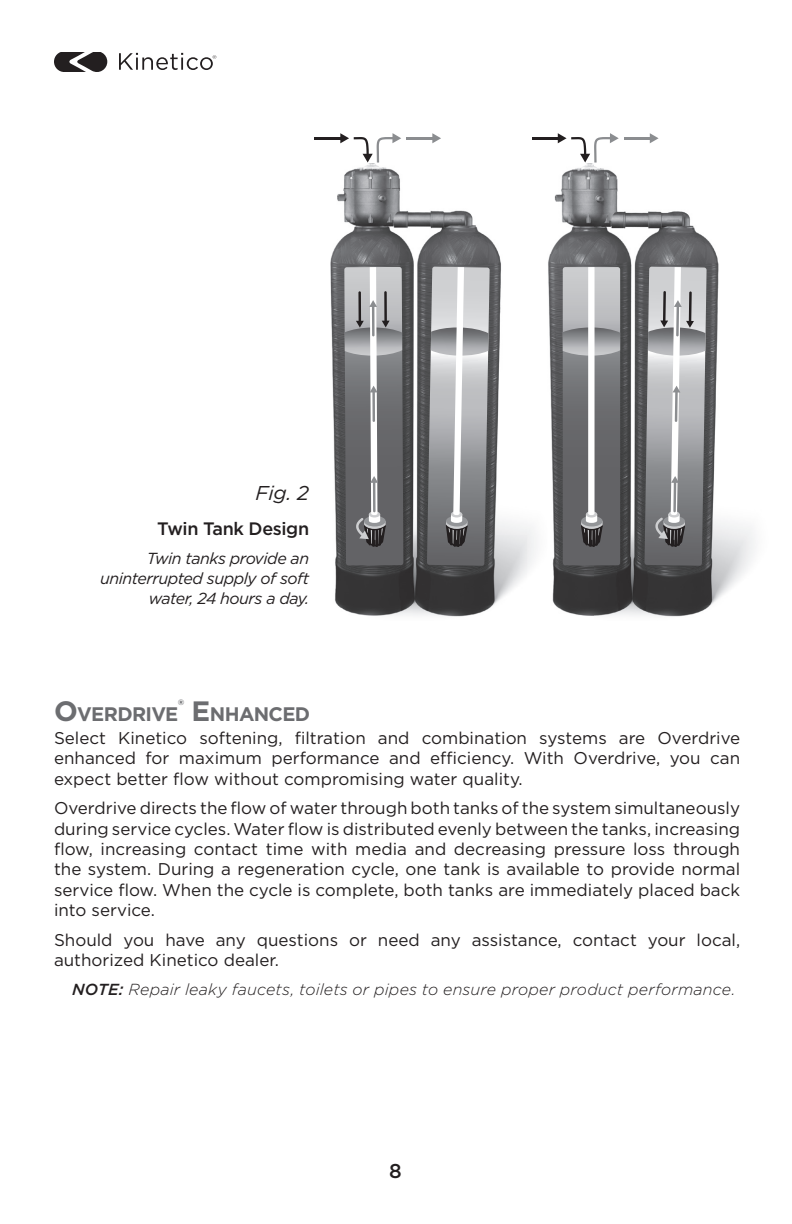
<style>
.page{position:relative;width:792px;height:1224px;background:#fff}
.page>*{position:absolute;margin:0;border:0;box-sizing:border-box;transform-origin:0 0}
.t1{font:italic 20px "Gotham";color:#231f20}
.t2{font:500 20px "Gotham";color:#231f20}
.t3{font:700 19.6px "Gotham";letter-spacing:-.03em;color:#6c6d70}
.t4{font:500 18px "Gotham";letter-spacing:-.02em;color:#231f20}
.t5{font:17px/20.4px "Gotham";color:#231f20;text-align:justify}
.t6{font:italic 300 16px "Gotham";letter-spacing:.01em;color:#231f20}
.t7{font:italic 16px/20px "Gotham";letter-spacing:-.03em;color:#231f20;text-align:right}
.s1{font-size:28px}
.s2{font-weight:500}
</style>
<div class="page">
<svg style="left:54px;top:52px;width:53px;height:19px"></svg>
<svg style="left:119px;top:53px;width:97px;height:17px"></svg>
<img style="left:330px;top:163px;width:206px;height:454px">
<img style="left:548px;top:163px;width:207px;height:454px">
<svg style="left:344px;top:267px;width:59px;height:299px;background:#868789"></svg>
<svg style="left:563px;top:267px;width:57px;height:298px;background:#8b8c8e"></svg>
<svg style="left:427px;top:267px;width:63px;height:299px;background:#a3a4a6"></svg>
<svg style="left:644px;top:267px;width:63px;height:299px;background:#9fa0a3"></svg>
<hr style="left:315px;top:137px;width:27px;height:2px;background:#231f20">
<hr style="left:407px;top:137px;width:27px;height:2px;background:#8b8d90">
<svg style="left:432px;top:133px;width:9px;height:10px"></svg>
<svg style="left:340px;top:133px;width:61px;height:30px"></svg>
<hr style="left:532px;top:137px;width:27px;height:2px;background:#231f20">
<hr style="left:624px;top:137px;width:27px;height:2px;background:#8b8d90">
<svg style="left:650px;top:133px;width:9px;height:10px"></svg>
<svg style="left:558px;top:133px;width:61px;height:30px"></svg>
<p class="t1" style="left:256px;top:481px;width:55px">Fig. 2</p>
<p class="t4" style="left:157px;top:517px;width:153px">Twin Tank Design</p>
<p class="t7" style="left:100px;top:548px;width:211px">Twin tanks provide an uninterrupted supply of soft water, 24 hours a day.</p>
<p class="t3" style="left:54px;top:701px;width:258px"><span class="s1">O</span>VERDRIVE<sup>®</sup> <span class="s1">E</span> NHANCED</p>
<p class="t5" style="left:54px;top:727px;width:688px">Select Kinetico softening, filtration and combination systems are Overdrive enhanced for maximum performance and efficiency. With Overdrive, you can expect better flow without compromising water quality.</p>
<p class="t5" style="left:54px;top:798px;width:688px">Overdrive directs the flow of water through both tanks of the system simultaneously during service cycles. Water flow is distributed evenly between the tanks, increasing flow, increasing contact time with media and decreasing pressure loss through the system. During a regeneration cycle, one tank is available to provide normal service flow. When the cycle is complete, both tanks are immediately placed back into service.</p>
<p class="t5" style="left:54px;top:929px;width:688px">Should you have any questions or need any assistance, contact your local, authorized Kinetico dealer.</p>
<p class="t6" style="left:72px;top:979px;width:665px"><span class="s2">NOTE:</span> Repair leaky faucets, toilets or pipes to ensure proper product performance.</p>
<p class="t2" style="left:389px;top:1158px;width:14px">8</p>
</div>
